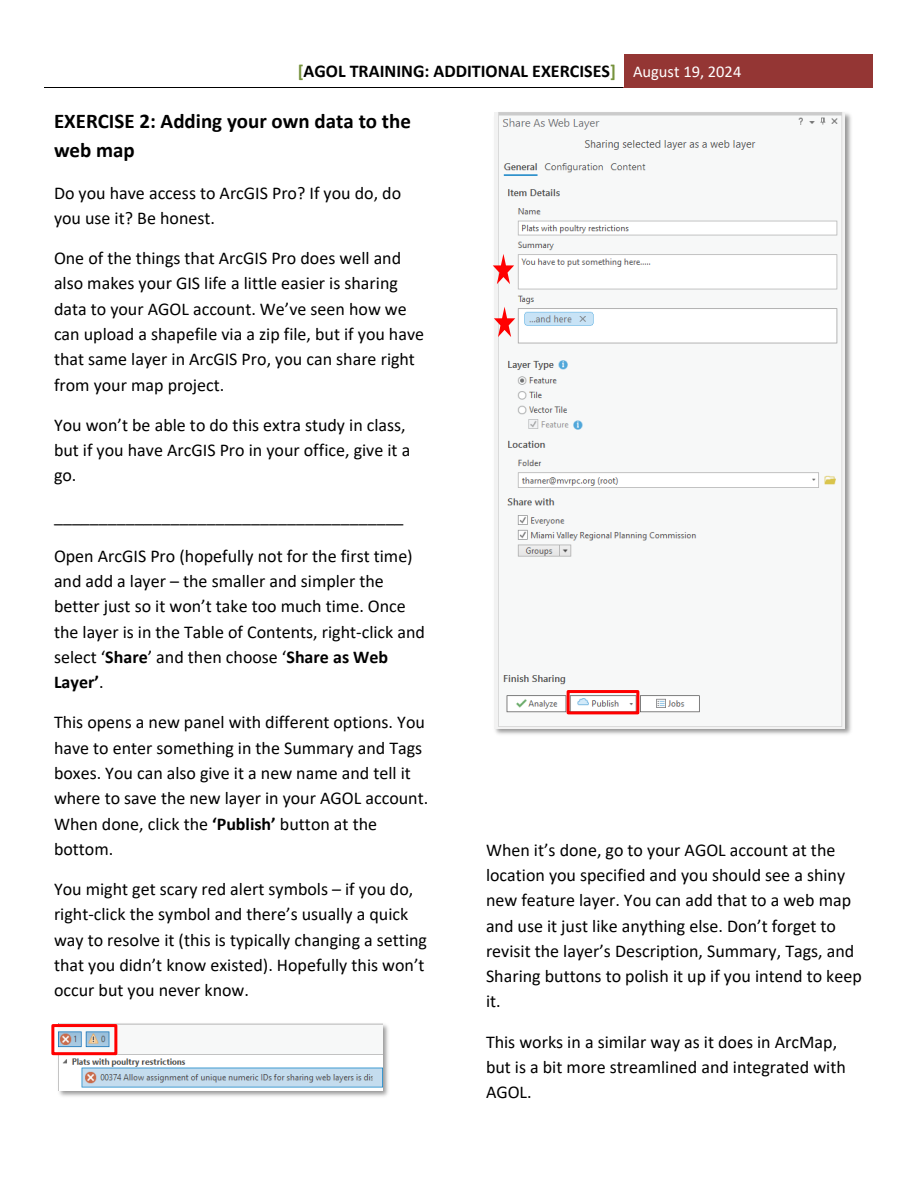
<style>
.page{position:relative;width:918px;height:1188px;background:#fff}
.page>*{position:absolute;margin:0;border:0;box-sizing:border-box;transform-origin:0 0}
.t1{font:700 21px/29.5px "Calibri";color:#000}
.t2{font:18px/25.2px "Calibri";color:#000}
.t3{font:700 18px "Calibri";color:#000}
.s1{color:#76923c}
.s2{font-weight:400;font-size:16.5px;color:#fff}
.s3{font-weight:700}
</style>
<div class="page">
<div style="left:624px;top:54px;width:249px;height:33px;background:#943634"></div>
<hr style="left:44px;top:87px;width:580px;height:1px;background:#000">
<hr style="left:624px;top:87px;width:249px;height:1px;background:#943634">
<img style="left:56px;top:1023px;width:332px;height:74px">
<img style="left:58px;top:1024px;width:324px;height:66px">
<img style="left:494px;top:112px;width:357px;height:623px">
<img style="left:495px;top:112px;width:350px;height:617px">
<svg style="left:493px;top:254px;width:21px;height:30px"></svg>
<svg style="left:494px;top:307px;width:21px;height:30px"></svg>
<div style="left:567px;top:690px;width:72px;height:24px;border:3px solid #f00"></div>
<div style="left:51px;top:1024px;width:66px;height:31px;border:3px solid #f00"></div>
<p class="t3" style="left:298px;top:58px;width:445px"><span class="s1">[</span>AGOL TRAINING: ADDITIONAL EXERCISES<span class="s1">]</span> <span class="s2">August 19, 2024</span></p>
<p class="t1" style="left:54px;top:106px;width:359px">EXERCISE 2: Adding your own data to the web map</p>
<p class="t2" style="left:54px;top:180px;width:349px">Do you have access to ArcGIS Pro? If you do, do you use it? Be honest.</p>
<p class="t2" style="left:54px;top:245px;width:372px">One of the things that ArcGIS Pro does well and also makes your GIS life a little easier is sharing data to your AGOL account. We’ve seen how we can upload a shapefile via a zip file, but if you have that same layer in ArcGIS Pro, you can share right from your map project.</p>
<p class="t2" style="left:54px;top:412px;width:358px">You won’t be able to do this extra study in class, but if you have ArcGIS Pro in your office, give it a go.</p>
<p class="t2" style="left:54px;top:503px;width:351px">_______________________________________</p>
<p class="t2" style="left:54px;top:543px;width:372px">Open ArcGIS Pro (hopefully not for the first time) and add a layer – the smaller and simpler the better just so it won’t take too much time. Once the layer is in the Table of Contents, right-click and select ‘<span class="s3">Share</span>’ and then choose ‘<span class="s3">Share as Web Layer’</span>.</p>
<p class="t2" style="left:54px;top:709px;width:376px">This opens a new panel with different options. You have to enter something in the Summary and Tags boxes. You can also give it a new name and tell it where to save the new layer in your AGOL account.<br>When done, click the <span class="s3">‘Publish’</span> button at the bottom.</p>
<p class="t2" style="left:54px;top:876px;width:375px">You might get scary red alert symbols – if you do, right-click the symbol and there’s usually a quick way to resolve it (this is typically changing a setting that you didn’t know existed). Hopefully this won’t occur but you never know.</p>
<p class="t2" style="left:486px;top:837px;width:378px">When it’s done, go to your AGOL account at the location you specified and you should see a shiny new feature layer. You can add that to a web map and use it just like anything else. Don’t forget to revisit the layer’s Description, Summary, Tags, and Sharing buttons to polish it up if you intend to keep it.</p>
<p class="t2" style="left:486px;top:1028px;width:361px">This works in a similar way as it does in ArcMap, but is a bit more streamlined and integrated with<br>AGOL.</p>
</div>
